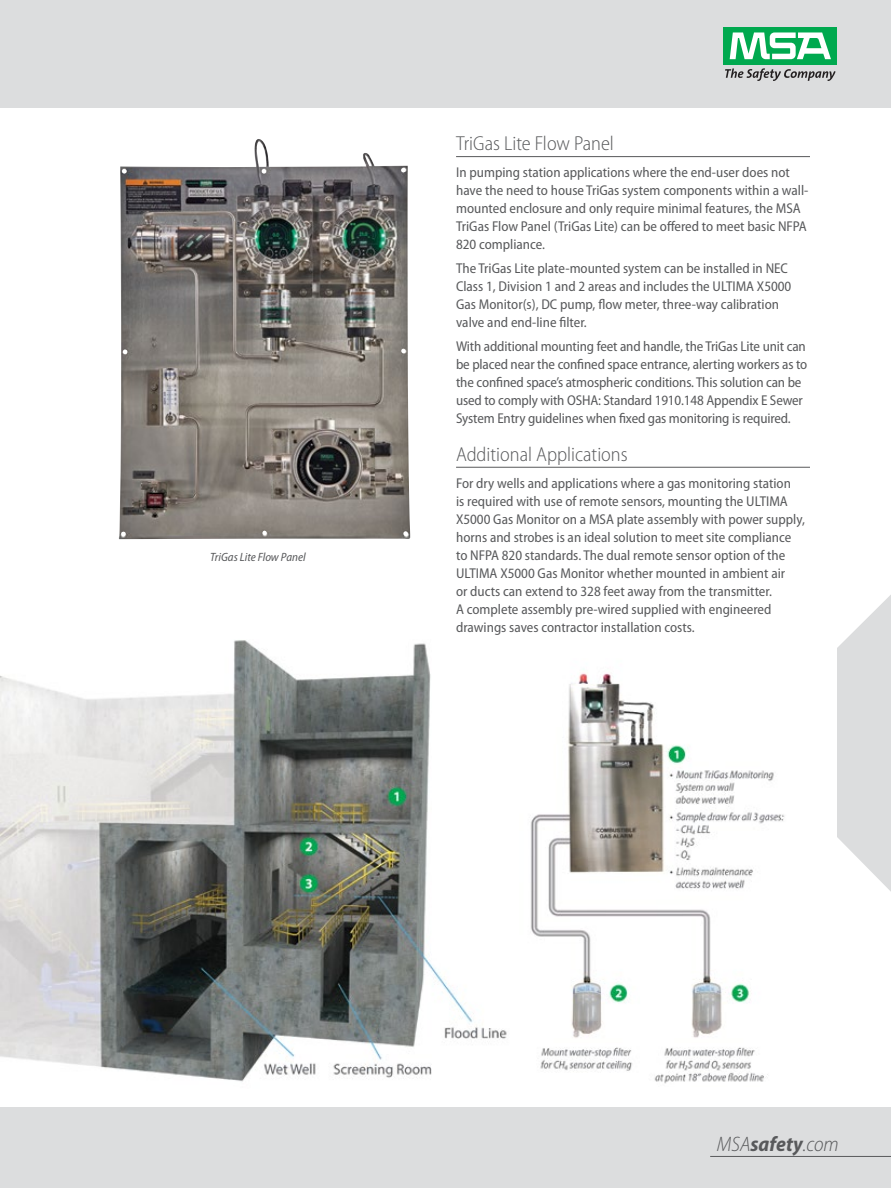
<style>
.page{position:relative;width:891px;height:1188px;background:#fff}
.page>*{position:absolute;margin:0;border:0;box-sizing:border-box;transform-origin:0 0}
.t1{font:italic 300 semi-condensed 21px "Myriad Pro";color:#58595b}
.t2{font:300 semi-condensed 20.25px "Myriad Pro";color:#58595b}
.t3{font:semi-condensed 14.25px/18px "Myriad Pro";color:#58595b}
.t4{font:italic semi-condensed 12px "Myriad Pro";color:#58595b}
.s1{font-weight:700}
</style>
<div class="page">
<div style="left:0;top:0;width:891px;height:108px;background:#dcddde"></div>
<div style="left:0;top:1107px;width:891px;height:81px;background:#dcddde"></div>
<svg style="left:837px;top:595px;width:54px;height:297px"></svg>
<img style="left:0;top:640px;width:507px;height:442px">
<img style="left:530px;top:669px;width:255px;height:415px">
<div style="left:724px;top:27px;width:113px;height:38px;background:#00a94f"></div>
<svg style="left:730px;top:32px;width:101px;height:27px"></svg>
<svg style="left:725px;top:68px;width:111px;height:13px"></svg>
<hr style="left:710px;top:1156px;width:181px;height:1px;background:#58595b">
<hr style="left:456px;top:467px;width:354px;height:1px;background:#58595b">
<hr style="left:456px;top:156px;width:354px;height:1px;background:#58595b">
<img style="left:119px;top:139px;width:291px;height:400px">
<p class="t4" style="left:210px;top:550px;width:97px">TriGas Lite Flow Panel</p>
<h2 class="t2" style="left:456px;top:131px;width:159px">TriGas Lite Flow Panel</h2>
<p class="t3" style="left:456px;top:163px;width:354px">In pumping station applications where the end-user does not have the need to house TriGas system components within a wall&shy;mounted enclosure and only require minimal features, the MSA TriGas Flow Panel (TriGas Lite) can be offered to meet basic NFPA 820 compliance.</p>
<p class="t3" style="left:456px;top:259px;width:337px">The TriGas Lite plate-mounted system can be installed in NEC Class 1, Division 1 and 2 areas and includes the ULTIMA X5000<br>Gas Monitor(s), DC pump, flow meter, three-way calibration valve and end-line filter.</p>
<p class="t3" style="left:456px;top:337px;width:353px">With additional mounting feet and handle, the TriGas Lite unit can be placed near the confined space entrance, alerting workers as to the confined space’s atmospheric conditions. This solution can be used to comply with OSHA: Standard 1910.148 Appendix E Sewer System Entry guidelines when fixed gas monitoring is required.</p>
<h2 class="t2" style="left:456px;top:442px;width:173px">Additional Applications</h2>
<p class="t3" style="left:456px;top:474px;width:350px">For dry wells and applications where a gas monitoring station<br>is required with use of remote sensors, mounting the ULTIMA X5000 Gas Monitor on a MSA plate assembly with power supply, horns and strobes is an ideal solution to meet site compliance to NFPA 820 standards. The dual remote sensor option of the ULTIMA X5000 Gas Monitor whether mounted in ambient air<br>or ducts can extend to 328 feet away from the transmitter.<br>A complete assembly pre-wired supplied with engineered drawings saves contractor installation costs.</p>
<h1 class="t1" style="left:717px;top:1131px;width:123px">MSA<span class="s1">safety</span>.com</h1>
</div>
